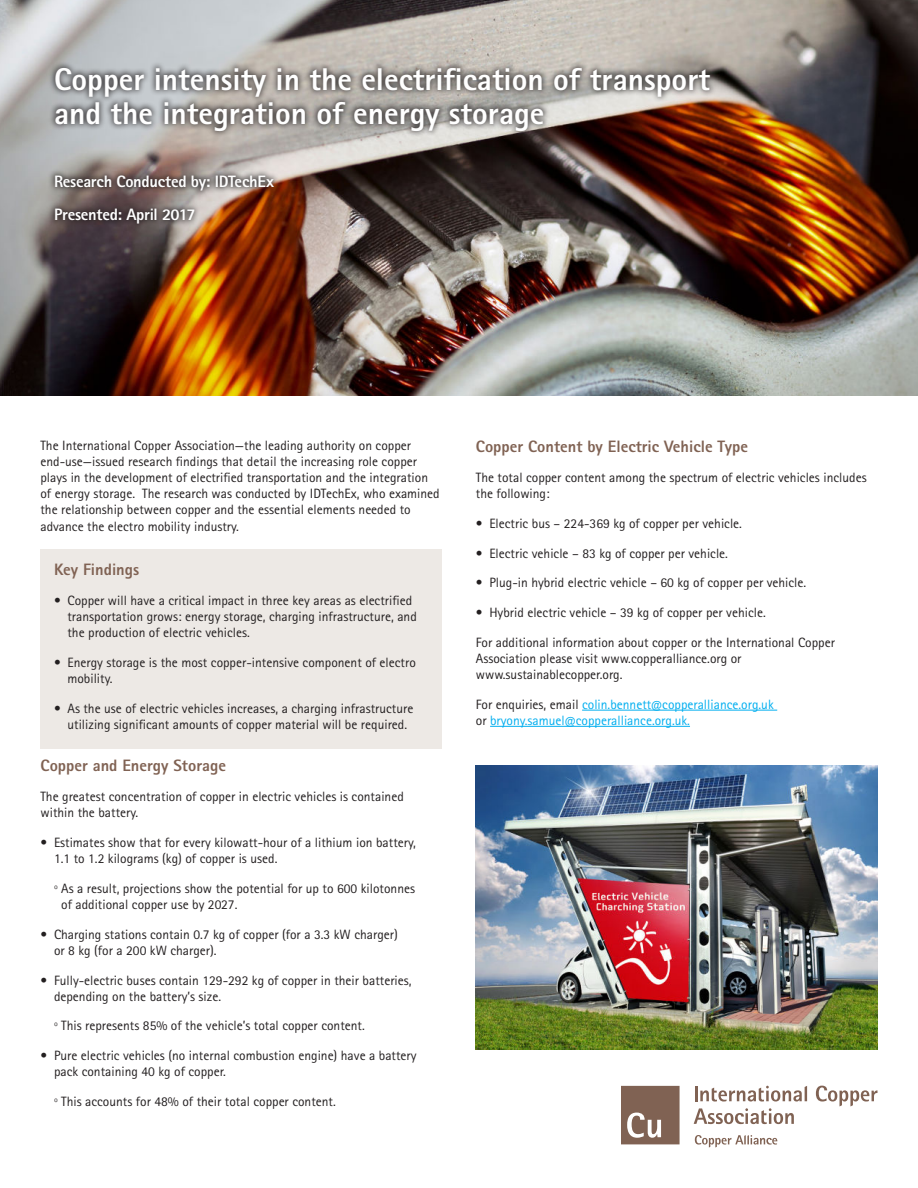
<style>
.page{position:relative;width:918px;height:1188px;background:#fff}
.page>*{position:absolute;margin:0;border:0;box-sizing:border-box;transform-origin:0 0}
.t1{font:800 31.5px/34.2px "Rotis Sans Serif Std";color:#fff}
.t2{font:800 16.5px "Rotis Sans Serif Std";color:#806253}
.t3{font:800 16.5px/33.3px "Rotis Sans Serif Std";letter-spacing:-.015em;color:#fff}
.t4{font:13.5px/16.2px "Rotis Sans Serif Std";color:#231f20}
.t5{font:13.5px/16.2px "Rotis Sans Serif Std";color:#00aeef}
.s1{color:#231f20}
</style>
<div class="page">
<img style="left:0;top:0;width:918px;height:395px">
<div style="left:41px;top:550px;width:401px;height:199px;background:#ede9e5"></div>
<div style="left:48px;top:60px;width:669px;height:171px;background:#231f20;opacity:.75"></div>
<hr style="left:582px;top:710px;width:195px;height:1px;background:#00aeef">
<hr style="left:490px;top:726px;width:200px;height:1px;background:#00aeef">
<svg style="left:695px;top:1086px;width:112px;height:16px"></svg>
<svg style="left:816px;top:1086px;width:62px;height:20px"></svg>
<svg style="left:694px;top:1108px;width:100px;height:16px"></svg>
<svg style="left:695px;top:1135px;width:82px;height:12px"></svg>
<svg style="left:621px;top:1086px;width:59px;height:58px;background:#8d7265"></svg>
<img style="left:476px;top:765px;width:402px;height:284px">
<h1 class="t1" style="left:54px;top:65px;width:658px">Copper intensity in the electrification of transport and the integration of energy storage</h1>
<p class="t3" style="left:54px;top:166px;width:221px">Research Conducted by: IDTechEx<br>Presented: April 2017</p>
<p class="t4" style="left:40px;top:438px;width:401px">The International Copper Association—the leading authority on copper end-use—issued research findings that detail the increasing role copper plays in the development of electrified transportation and the integration of energy storage. The research was conducted by IDTechEx, who examined the relationship between copper and the essential elements needed to advance the electro mobility industry.</p>
<p class="t2" style="left:54px;top:563px;width:87px">Key Findings</p>
<p class="t4" style="left:68px;top:593px;width:351px;text-indent:-14px">• Copper will have a critical impact in three key areas as electrified transportation grows: energy storage, charging infrastructure, and the production of electric vehicles.</p>
<p class="t4" style="left:68px;top:655px;width:350px;text-indent:-14px">• Energy storage is the most copper-intensive component of electro mobility.</p>
<p class="t4" style="left:54px;top:701px;width:361px;text-align:center">• As the use of electric vehicles increases, a charging infrastructure utilizing significant amounts of copper material will be required.</p>
<p class="t2" style="left:40px;top:760px;width:187px">Copper and Energy Storage</p>
<p class="t4" style="left:40px;top:789px;width:365px">The greatest concentration of copper in electric vehicles is contained within the battery.</p>
<p class="t4" style="left:54px;top:835px;width:363px;text-indent:-14px">• Estimates show that for every kilowatt-hour of a lithium ion battery,<br>1.1 to 1.2 kilograms (kg) of copper is used.</p>
<p class="t4" style="left:61px;top:881px;width:355px;text-indent:-7px">º As a result, projections show the potential for up to 600 kilotonnes of additional copper use by 2027.</p>
<p class="t4" style="left:54px;top:927px;width:345px;text-indent:-13px">• Charging stations contain 0.7 kg of copper (for a 3.3 kW charger) or 8 kg (for a 200 kW charger).</p>
<p class="t4" style="left:54px;top:973px;width:359px;text-indent:-13px">• Fully-electric buses contain 129-292 kg of copper in their batteries, depending on the battery’s size.</p>
<p class="t4" style="left:54px;top:1019px;width:312px">º This represents 85% of the vehicle’s total copper content.</p>
<p class="t4" style="left:54px;top:1048px;width:364px;text-indent:-13px">• Pure electric vehicles (no internal combustion engine) have a battery pack containing 40 kg of copper.</p>
<p class="t4" style="left:54px;top:1094px;width:283px">º This accounts for 48% of their total copper content.</p>
<p class="t2" style="left:476px;top:441px;width:274px">Copper Content by Electric Vehicle Type</p>
<p class="t4" style="left:476px;top:470px;width:392px">The total copper content among the spectrum of electric vehicles includes the following:</p>
<p class="t4" style="left:476px;top:516px;width:268px">• Electric bus – 224-369 kg of copper per vehicle.</p>
<p class="t4" style="left:476px;top:546px;width:254px">• Electric vehicle – 83 kg of copper per vehicle.</p>
<p class="t4" style="left:476px;top:575px;width:332px">• Plug-in hybrid electric vehicle – 60 kg of copper per vehicle.</p>
<p class="t4" style="left:476px;top:598px;width:361px;line-height:29.7px">• Hybrid electric vehicle – 39 kg of copper per vehicle.<br>For additional information about copper or the International Copper</p>
<p class="t4" style="left:476px;top:651px;width:267px">Association please visit www.copperalliance.org or www.sustainablecopper.org.</p>
<p class="t5" style="left:476px;top:697px;width:299px"><span class="s1">For enquiries, email</span> colin.bennett@copperalliance.org.uk <span class="s1">or</span> bryony.samuel@copperalliance.org.uk.</p>
</div>
